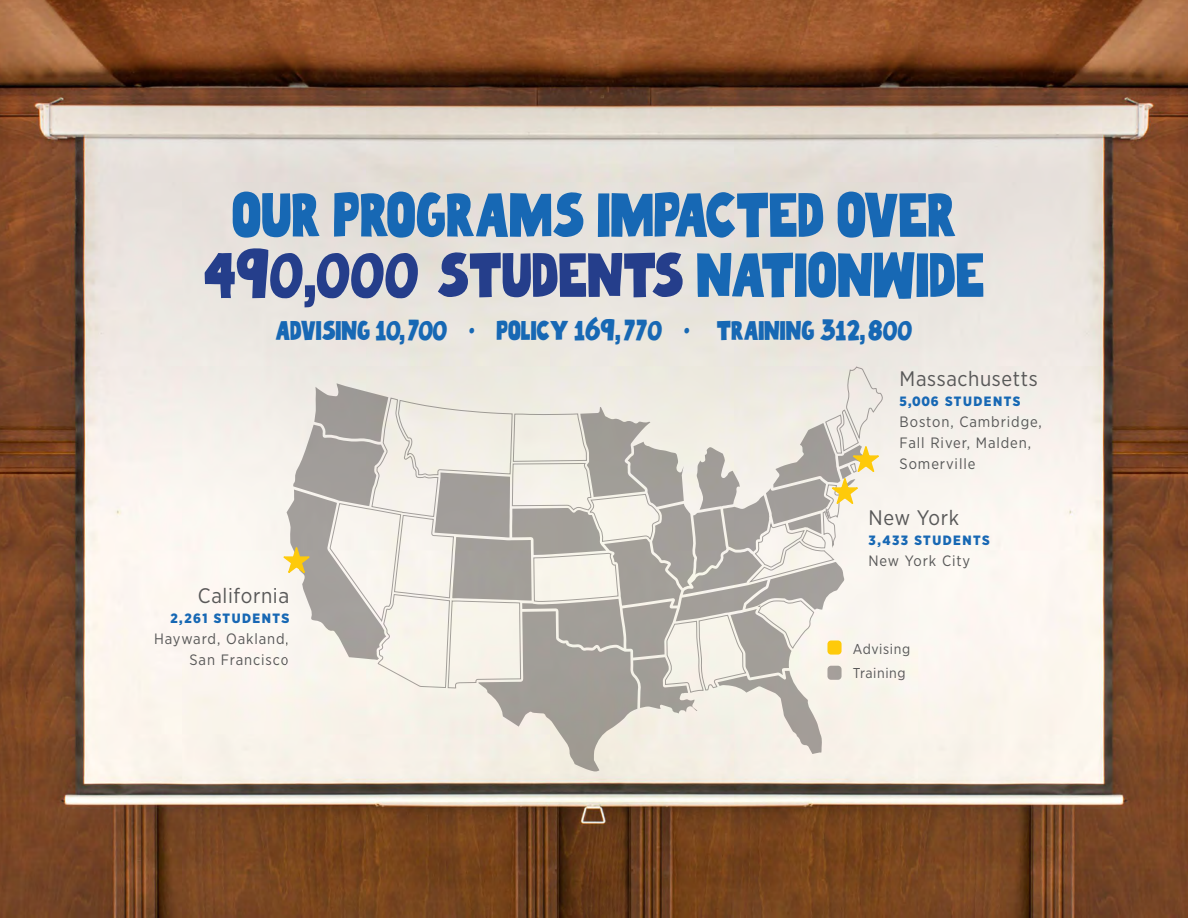
<style>
.page{position:relative;width:1188px;height:918px;background:#fff}
.page>*{position:absolute;margin:0;border:0;box-sizing:border-box;transform-origin:0 0}
.t1{font:90px "Beautiful Freak";color:#253e8b}
.t2{font:90px "Beautiful Freak";color:#1768b4}
.t3{font:39px "Beautiful Freak";color:#1768b4}
.Mission{font:21px "Gotham Narrow";letter-spacing:.03em;color:#585858}
.Mission-2{font:15px/21px "Gotham Narrow";letter-spacing:.06em;color:#585858;text-align:right}
.Mission-3{font:14.25px "Gotham Narrow";letter-spacing:.04em;color:#585858}
.Mission-4{font:900 13.5px "Gotham Narrow";letter-spacing:.11em;color:#1768b4}
.s1{color:#1768b4}
</style>
<div class="page">
<img style="left:0;top:0;width:1188px;height:918px">
<svg style="left:371px;top:377px;width:76px;height:322px;background:#efebe3"></svg>
<div style="left:447px;top:366px;width:437px;height:323px;background:#edeae1"></div>
<svg style="left:280px;top:383px;width:108px;height:277px"></svg>
<svg style="left:394px;top:407px;width:489px;height:364px;background:#d6d2ca"></svg>
<div style="left:827px;top:641px;width:15px;height:14px;background:#feca0a;border-radius:4px"></div>
<div style="left:827px;top:666px;width:15px;height:14px;background:#a59f9b;border-radius:4px"></div>
<h1 class="t2" style="left:232px;top:179px;width:726px">Our programs impacted over</h1>
<h1 class="t1" style="left:204px;top:239px;width:782px">490,000 students <span class="s1">nationwide</span></h1>
<h1 class="t3" style="left:276px;top:315px;width:638px">Advising 10,700 . Policy 169,770 . Training 312,800</h1>
<p class="Mission" style="left:900px;top:366px;width:140px">Massachusetts</p>
<p class="Mission-4" style="left:900px;top:392px;width:122px">5,006 STUDENTS</p>
<p class="Mission-2" style="left:900px;top:411px;width:144px;text-align:left">Boston, Cambridge,<br>Fall River, Malden,<br>Somerville</p>
<p class="Mission" style="left:198px;top:583px;width:93px">California</p>
<p class="Mission-4" style="left:170px;top:609px;width:120px">2,261 STUDENTS</p>
<p class="Mission-2" style="left:154px;top:628px;width:136px">Hayward, Oakland,<br>San Francisco</p>
<p class="Mission" style="left:869px;top:505px;width:92px">New York</p>
<p class="Mission-4" style="left:869px;top:531px;width:123px">3,433 STUDENTS</p>
<p class="Mission-2" style="left:869px;top:550px;width:103px">New York City</p>
<p class="Mission-3" style="left:853px;top:640px;width:59px">Advising</p>
<p class="Mission-3" style="left:853px;top:664px;width:54px">Training</p>
</div>
